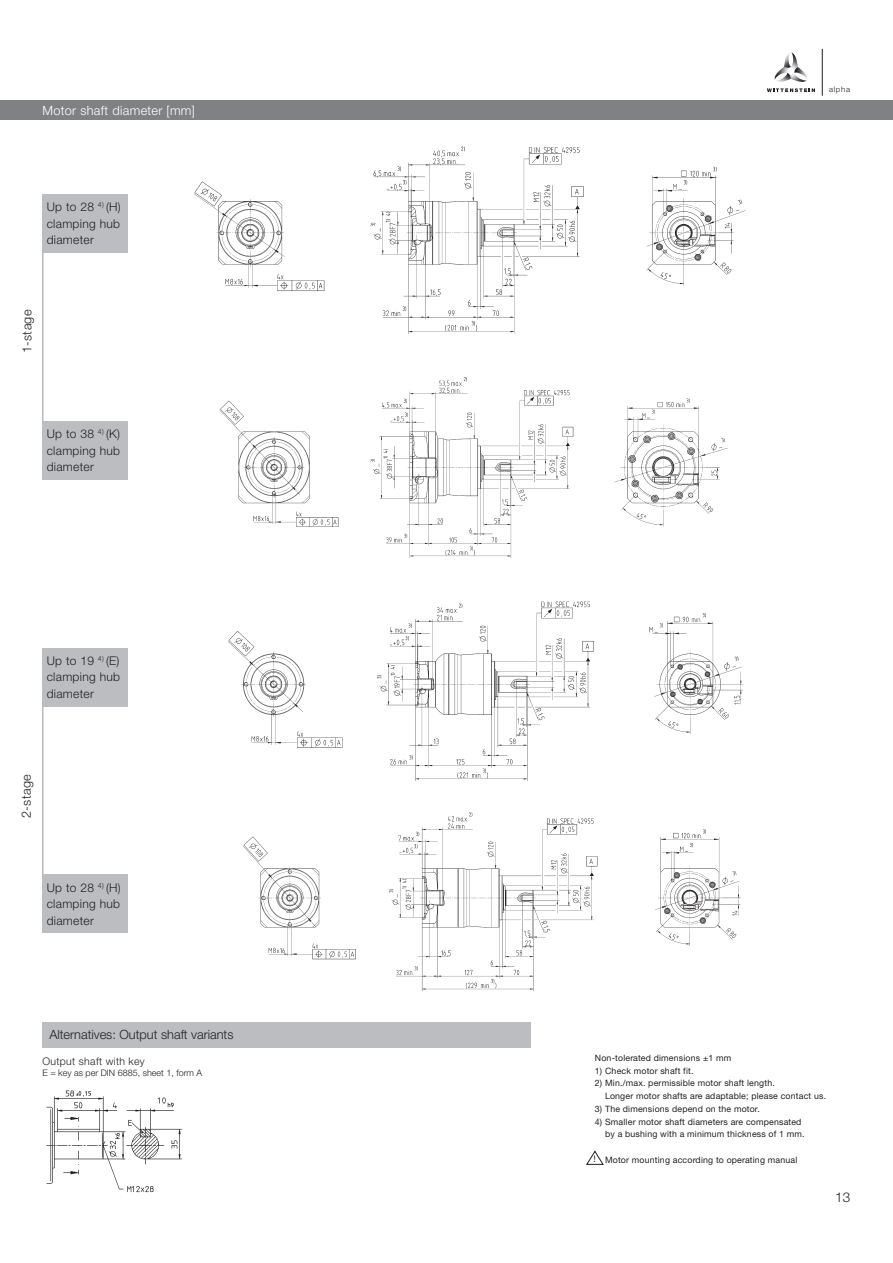
<style>
.page{position:relative;width:893px;height:1263px;background:#fff}
.page>*{position:absolute;margin:0;border:0;box-sizing:border-box;transform-origin:0 0}
.t1{font:300 13.5px "Helvetica Neue LTW1 G";color:#231f20}
.t2{font:300 12.75px "Helvetica Neue LTW1 G";color:#231f20}
.t3{font:300 12.75px "Helvetica Neue LTW1 G";letter-spacing:.025em;color:#fff}
.t4{font:300 12px/16.5px "Helvetica Neue LTW1 G";letter-spacing:.025em;color:#231f20;text-align:justify}
.t5{font:300 10.5px "Helvetica Neue LTW1 G";letter-spacing:.03em;color:#231f20}
.t6{font:300 9px "Helvetica Neue LTW1 G";color:#231f20}
.t7{font:9px "Helvetica Neue LTW1 G";color:#231f20}
.t8{font:8.7px/12.8px "Helvetica Neue LTW1 G";letter-spacing:.02em;color:#231f20}
.t9{font:300 7.65px "Helvetica Neue LT";letter-spacing:.1em;color:#231f20}
</style>
<div class="page">
<div style="left:0;top:100px;width:893px;height:19px;background:#7f8184"></div>
<svg style="left:774px;top:53px;width:33px;height:29px"></svg>
<svg style="left:767px;top:88px;width:48px;height:4px"></svg>
<hr style="left:822px;top:49px;width:1px;height:47px;background:#231f20">
<img style="left:176px;top:119px;width:585px;height:215px">
<img style="left:219px;top:377px;width:509px;height:181px">
<img style="left:228px;top:601px;width:515px;height:180px">
<img style="left:243px;top:812px;width:498px;height:179px">
<img style="left:46px;top:1090px;width:136px;height:103px">
<svg style="left:586px;top:1150px;width:18px;height:15px"></svg>
<hr style="left:43px;top:194px;width:1px;height:284px;background:#939598">
<hr style="left:43px;top:648px;width:1px;height:285px;background:#939598">
<div style="left:43px;top:421px;width:85px;height:59px;background:#bbbdc0"></div>
<div style="left:43px;top:194px;width:85px;height:59px;background:#bbbdc0"></div>
<div style="left:43px;top:875px;width:85px;height:58px;background:#bbbdc0"></div>
<div style="left:43px;top:648px;width:85px;height:58px;background:#bbbdc0"></div>
<div style="left:43px;top:1022px;width:488px;height:25px;background:#bbbdc0"></div>
<h2 class="t3" style="left:43px;top:105px;width:154px">Motor shaft diameter [mm]</h2>
<h3 class="t4" style="left:47px;top:200px;width:76px">Up to 28 <sup>4)</sup> (H) clamping hub diameter</h3>
<h2 class="t2" style="left:22px;top:353px;width:45px;rotate:-90deg">1-stage</h2>
<h3 class="t4" style="left:47px;top:427px;width:75px">Up to 38 <sup>4)</sup> (K) clamping hub diameter</h3>
<h3 class="t4" style="left:47px;top:653px;width:75px">Up to 19 <sup>4)</sup> (E) clamping hub diameter</h3>
<h2 class="t2" style="left:22px;top:818px;width:45px;rotate:-90deg">2-stage</h2>
<h3 class="t4" style="left:47px;top:880px;width:76px">Up to 28 <sup>4)</sup> (H) clamping hub diameter</h3>
<h2 class="t2" style="left:50px;top:1030px;width:185px">Alternatives: Output shaft variants</h2>
<p class="t5" style="left:43px;top:1057px;width:104px">Output shaft with key</p>
<p class="t6" style="left:43px;top:1069px;width:161px">E = key as per DIN 6885, sheet 1, form A</p>
<p class="t9" style="left:829px;top:85px;width:23px">alpha</p>
<p class="t8" style="left:595px;top:1052px;width:138px">Non-tolerated dimensions ±1 mm</p>
<p class="t8" style="left:595px;top:1065px;width:100px">1) Check motor shaft fit.</p>
<p class="t8" style="left:605px;top:1078px;width:223px;text-indent:-10px">2) Min./max. permissible motor shaft length.<br>Longer motor shafts are adaptable; please contact us.</p>
<p class="t8" style="left:595px;top:1103px;width:167px">3) The dimensions depend on the motor.</p>
<p class="t8" style="left:605px;top:1116px;width:201px;text-indent:-10px">4) Smaller motor shaft diameters are compensated by a bushing with a minimum thickness of 1 mm.</p>
<p class="t8" style="left:605px;top:1154px;width:194px">Motor mounting according to operating manual</p>
<p class="t7" style="left:594px;top:1156px;width:4px">!</p>
<h1 class="t1" style="left:835px;top:1192px;width:17px">13</h1>
</div>
